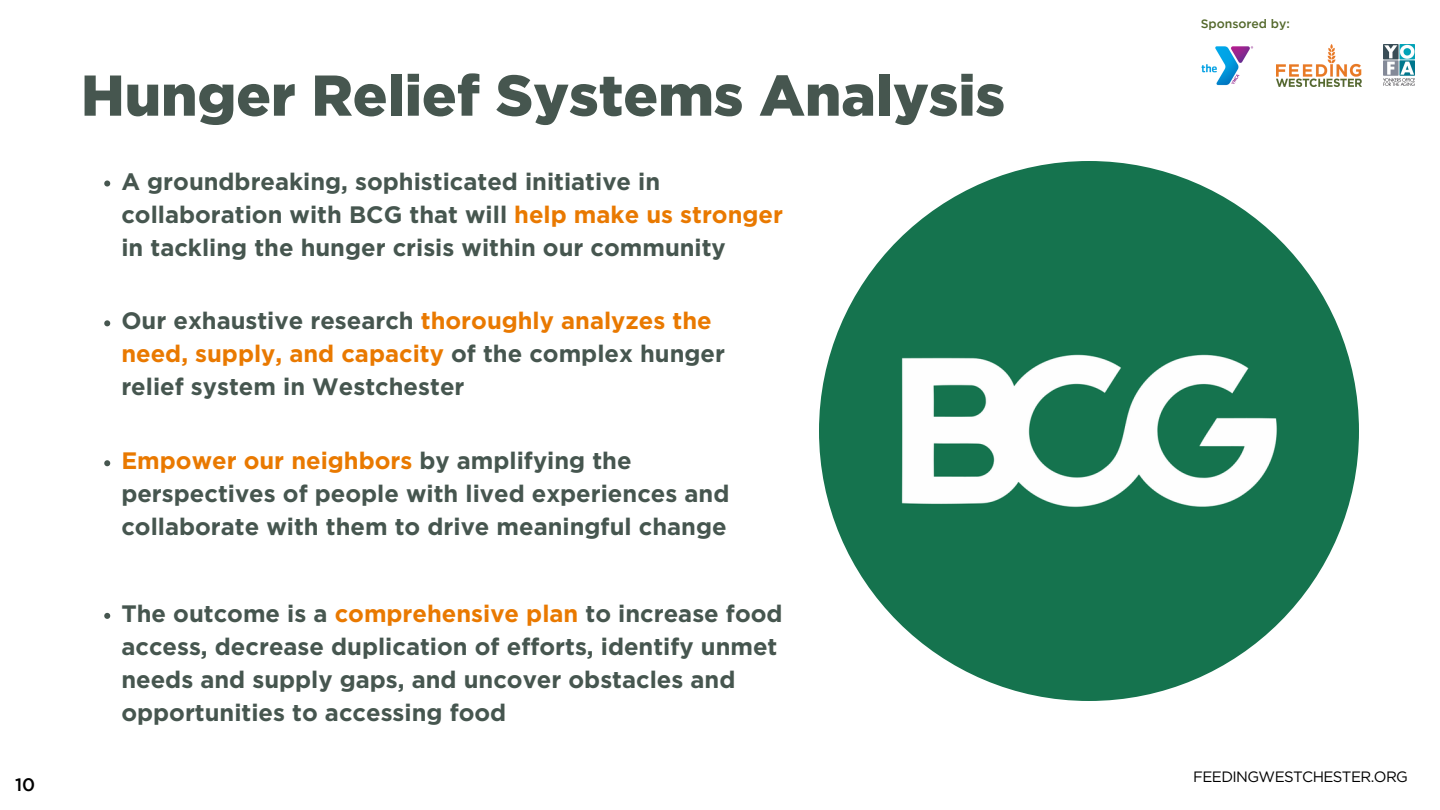
<style>
.page{position:relative;width:1440px;height:810px;background:#fff}
.page>*{position:absolute;margin:0;border:0;box-sizing:border-box;transform-origin:0 0}
.t1{font:900 57.4px "Gotham";color:#46564f}
.t2{font:700 23.8px/33px "Gotham";color:#46564f}
.t3{font:500 18px "Gotham";color:#000}
.t4{font:15px "Gotham";letter-spacing:-.04em;color:#000}
.t5{font:500 12.2px "Gotham";color:#53682b}
.s1{color:#e97900}
</style>
<div class="page">
<img style="left:819px;top:161px;width:540px;height:540px;border-radius:50%">
<svg style="left:104px;top:181px;width:6px;height:6px"></svg>
<svg style="left:104px;top:320px;width:6px;height:6px"></svg>
<svg style="left:104px;top:460px;width:6px;height:6px"></svg>
<svg style="left:104px;top:613px;width:6px;height:6px"></svg>
<img style="left:1276px;top:45px;width:85px;height:41px">
<img style="left:1201px;top:46px;width:53px;height:40px">
<img style="left:1383px;top:44px;width:32px;height:42px">
<p class="t3" style="left:15px;top:778px;width:22px">10</p>
<p class="t1" style="left:81px;top:74px;width:926px">Hunger Relief Systems Analysis</p>
<p class="t2" style="left:121px;top:166px;width:663px">A groundbreaking, sophisticated initiative in collaboration with BCG that will <span class="s1">help make us stronger </span>in tackling the hunger crisis within our community</p>
<p class="t2" style="left:121px;top:306px;width:605px">Our exhaustive research <span class="s1">thoroughly analyzes the need, supply, and capacity</span> of the complex hunger relief system in Westchester</p>
<p class="t2" style="left:121px;top:446px;width:610px"><span class="s1">Empower our neighbors</span> by amplifying the perspectives of people with lived experiences and collaborate with them to drive meaningful change</p>
<p class="t2" style="left:121px;top:598px;width:663px">The outcome is a <span class="s1">comprehensive plan</span> to increase food access, decrease duplication of efforts, identify unmet needs and supply gaps, and uncover obstacles and opportunities to accessing food</p>
<p class="t5" style="left:1201px;top:19px;width:91px">Sponsored by:</p>
<p class="t4" style="left:1193px;top:770px;width:216px">FEEDINGWESTCHESTER.ORG</p>
</div>
